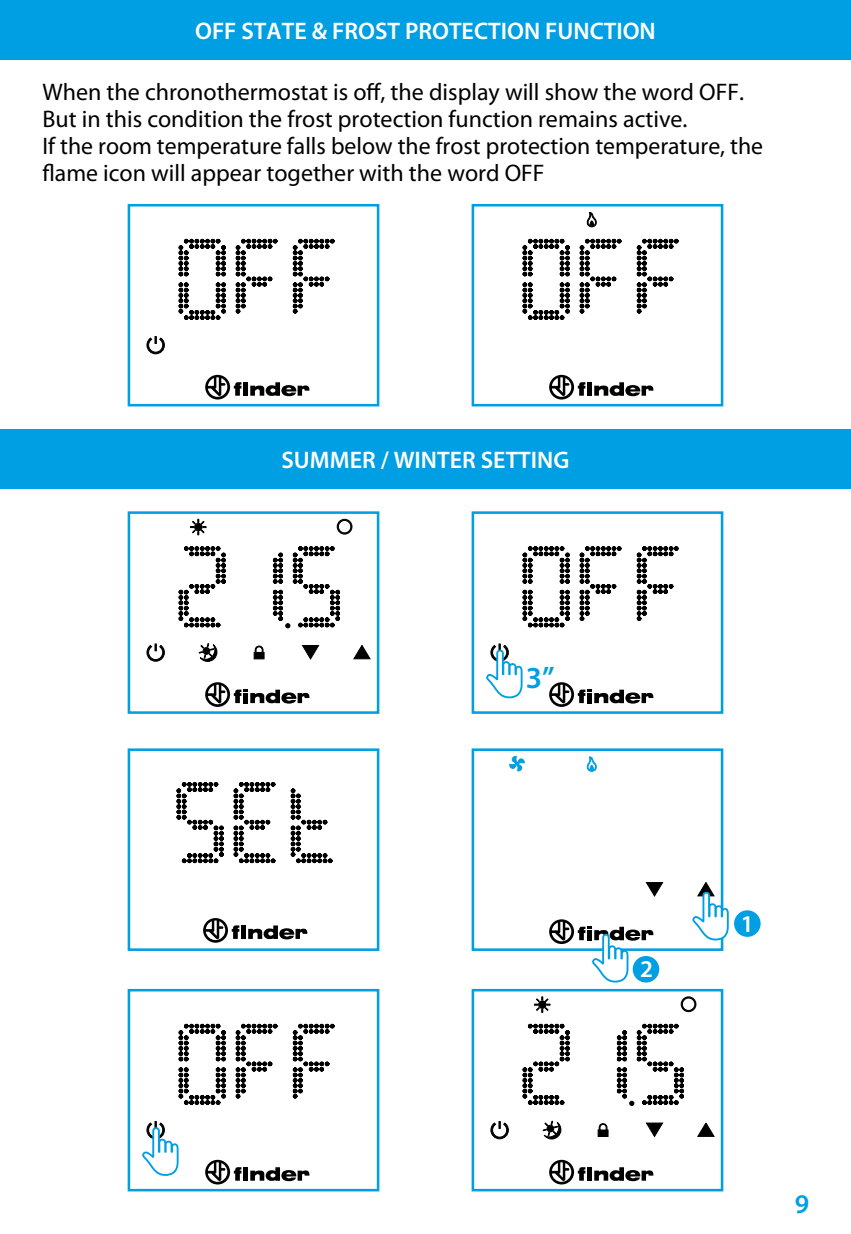
<style>
.page{position:relative;width:851px;height:1234px;background:#fff}
.page>*{position:absolute;margin:0;border:0;box-sizing:border-box;transform-origin:0 0}
.t1{font:600 30.6px "Myriad Pro";color:#009fe3}
.t2{font:600 27px "Myriad Pro";color:#009fe3}
.t3{font:24px/27px "Myriad Pro";color:#000}
.t4{font:600 24px "Myriad Pro";color:#fff}
</style>
<div class="page">
<div style="left:0;top:0;width:850px;height:60px;background:#009fe3"></div>
<svg style="left:205px;top:375px;width:105px;height:24px"></svg>
<svg style="left:146px;top:336px;width:19px;height:18px"></svg>
<svg style="left:293px;top:239px;width:41px;height:74px"></svg>
<svg style="left:235px;top:239px;width:42px;height:74px"></svg>
<svg style="left:178px;top:239px;width:48px;height:81px"></svg>
<div style="left:128px;top:204px;width:251px;height:202px;border:3px solid #009fe3"></div>
<svg style="left:549px;top:375px;width:105px;height:24px"></svg>
<svg style="left:636px;top:239px;width:42px;height:74px"></svg>
<svg style="left:579px;top:239px;width:42px;height:74px"></svg>
<svg style="left:522px;top:239px;width:48px;height:81px"></svg>
<svg style="left:586px;top:212px;width:11px;height:15px"></svg>
<div style="left:471px;top:204px;width:252px;height:202px;border:3px solid #009fe3"></div>
<svg style="left:205px;top:682px;width:105px;height:24px"></svg>
<div style="left:337px;top:519px;width:15px;height:15px;background:#080808;border:1px solid #000;border-radius:50%"></div>
<div style="left:338px;top:520px;width:13px;height:13px;background:#fff;border:1px solid #000;border-radius:50%"></div>
<svg style="left:146px;top:643px;width:19px;height:18px"></svg>
<svg style="left:198px;top:643px;width:19px;height:19px"></svg>
<svg style="left:253px;top:645px;width:12px;height:14px"></svg>
<svg style="left:178px;top:546px;width:48px;height:81px"></svg>
<svg style="left:273px;top:546px;width:67px;height:82px"></svg>
<svg style="left:301px;top:645px;width:18px;height:15px"></svg>
<svg style="left:353px;top:645px;width:18px;height:14px"></svg>
<svg style="left:190px;top:518px;width:17px;height:17px"></svg>
<div style="left:128px;top:511px;width:251px;height:202px;border:3px solid #009fe3"></div>
<svg style="left:203px;top:918px;width:105px;height:24px"></svg>
<svg style="left:290px;top:788px;width:42px;height:75px"></svg>
<svg style="left:233px;top:782px;width:42px;height:81px"></svg>
<svg style="left:176px;top:782px;width:48px;height:81px"></svg>
<div style="left:128px;top:748px;width:251px;height:202px;border:3px solid #009fe3"></div>
<svg style="left:549px;top:1159px;width:105px;height:25px"></svg>
<svg style="left:680px;top:996px;width:16px;height:15px"></svg>
<div style="left:682px;top:997px;width:13px;height:13px;background:#fff;border:1px solid #000;border-radius:50%"></div>
<svg style="left:490px;top:1121px;width:19px;height:18px"></svg>
<svg style="left:542px;top:1120px;width:19px;height:19px"></svg>
<svg style="left:597px;top:1123px;width:11px;height:13px"></svg>
<svg style="left:522px;top:1023px;width:48px;height:81px"></svg>
<svg style="left:616px;top:1023px;width:68px;height:82px"></svg>
<svg style="left:645px;top:1122px;width:18px;height:15px"></svg>
<svg style="left:697px;top:1122px;width:18px;height:14px"></svg>
<svg style="left:534px;top:996px;width:16px;height:16px"></svg>
<div style="left:471px;top:988px;width:252px;height:203px;border:3px solid #009fe3"></div>
<div style="left:0;top:429px;width:850px;height:59px;background:#009fe3"></div>
<svg style="left:549px;top:682px;width:105px;height:24px"></svg>
<svg style="left:636px;top:546px;width:42px;height:75px"></svg>
<svg style="left:579px;top:546px;width:42px;height:75px"></svg>
<svg style="left:522px;top:546px;width:48px;height:81px"></svg>
<div style="left:471px;top:511px;width:252px;height:202px;border:3px solid #009fe3"></div>
<svg style="left:486px;top:643px;width:36px;height:55px"></svg>
<svg style="left:509px;top:756px;width:16px;height:15px"></svg>
<svg style="left:586px;top:756px;width:11px;height:15px"></svg>
<svg style="left:645px;top:882px;width:18px;height:15px"></svg>
<div style="left:471px;top:748px;width:252px;height:202px;border:3px solid #009fe3"></div>
<div style="left:734px;top:910px;width:26px;height:26px;background:#009fe3;border-radius:50%"></div>
<svg style="left:692px;top:881px;width:36px;height:59px"></svg>
<svg style="left:549px;top:919px;width:105px;height:63px"></svg>
<div style="left:632px;top:955px;width:27px;height:27px;background:#009fe3;border-radius:50%"></div>
<svg style="left:205px;top:1159px;width:105px;height:25px"></svg>
<svg style="left:293px;top:1023px;width:41px;height:75px"></svg>
<svg style="left:235px;top:1023px;width:42px;height:75px"></svg>
<svg style="left:178px;top:1023px;width:48px;height:81px"></svg>
<div style="left:128px;top:988px;width:251px;height:203px;border:3px solid #009fe3"></div>
<svg style="left:142px;top:1121px;width:36px;height:54px"></svg>
<p class="t4" style="left:195px;top:16px;width:462px">OFF STATE &amp; FROST PROTECTION FUNCTION</p>
<p class="t3" style="left:43px;top:78px;width:722px">When the chronothermostat is off, the display will show the word OFF.<br>But in this condition the frost protection function remains active.<br>If the room temperature falls below the frost protection temperature, the flame icon will appear together with the word OFF</p>
<p class="t4" style="left:281px;top:445px;width:289px">SUMMER / WINTER SETTING</p>
<p class="t1" style="left:525px;top:657px;width:30px">3”</p>
<p class="t4" style="left:640px;top:953px;width:14px">2</p>
<p class="t4" style="left:740px;top:908px;width:14px">1</p>
<p class="t2" style="left:794px;top:1185px;width:16px">9</p>
</div>
